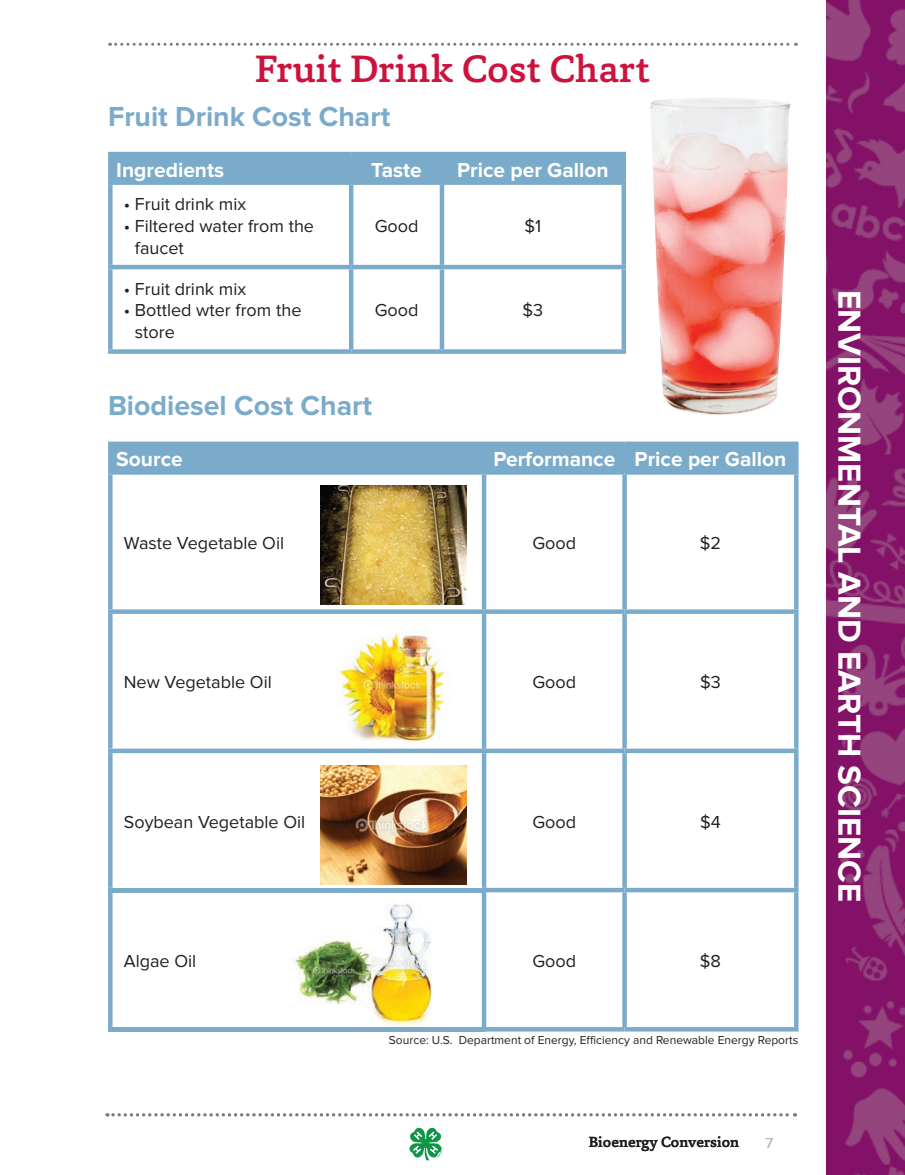
<style>
.page{position:relative;width:905px;height:1175px;background:#fff}
.page>*{position:absolute;margin:0;border:0;box-sizing:border-box;transform-origin:0 0}
.t1{font:500 39px "Capita";color:#cd123d}
.t2{font:700 33px "Proxima Nova";color:#fff}
.t3{font:700 28.5px "Proxima Nova";color:#7babca}
.t4{font:700 21px "Proxima Nova";color:#fff}
.t5{font:18px/21.6px "Proxima Nova";color:#231f20}
.t6{font:500 15px "Capita";color:#231f20}
.t7{font:15px "Proxima Nova";color:#bbbaba}
.t8{font:12px "Proxima Nova";color:#231f20}
</style>
<div class="page">
<svg style="left:107px;top:1113px;width:688px;height:3px"></svg>
<svg style="left:409px;top:1127px;width:33px;height:34px"></svg>
<img style="left:826px;top:0;width:78px;height:1174px">
<svg style="left:110px;top:43px;width:686px;height:3px"></svg>
<div style="left:112px;top:156px;width:509px;height:24px;background:#7babca"></div>
<hr style="left:108px;top:265px;width:243px;height:4px;background:#7babca">
<hr style="left:351px;top:265px;width:91px;height:4px;background:#7babca">
<hr style="left:442px;top:265px;width:184px;height:4px;background:#7babca">
<hr style="left:108px;top:152px;width:243px;height:4px;background:#7babca">
<hr style="left:108px;top:156px;width:4px;height:24px;background:#7babca">
<hr style="left:351px;top:152px;width:91px;height:4px;background:#7babca">
<hr style="left:349px;top:156px;width:4px;height:24px;background:#7babca">
<hr style="left:442px;top:152px;width:184px;height:4px;background:#7babca">
<div style="left:439px;top:156px;width:5px;height:24px;background:#7babca"></div>
<div style="left:621px;top:156px;width:5px;height:24px;background:#7babca"></div>
<div style="left:108px;top:180px;width:243px;height:5px;background:#7babca"></div>
<div style="left:351px;top:180px;width:91px;height:5px;background:#7babca"></div>
<div style="left:442px;top:180px;width:184px;height:5px;background:#7babca"></div>
<hr style="left:108px;top:185px;width:4px;height:80px;background:#7babca">
<hr style="left:349px;top:185px;width:4px;height:80px;background:#7babca">
<div style="left:439px;top:185px;width:5px;height:80px;background:#7babca"></div>
<div style="left:621px;top:185px;width:5px;height:80px;background:#7babca"></div>
<hr style="left:108px;top:269px;width:4px;height:80px;background:#7babca">
<hr style="left:349px;top:269px;width:4px;height:80px;background:#7babca">
<div style="left:439px;top:269px;width:5px;height:80px;background:#7babca"></div>
<div style="left:621px;top:269px;width:5px;height:80px;background:#7babca"></div>
<div style="left:108px;top:349px;width:243px;height:5px;background:#7babca"></div>
<div style="left:351px;top:349px;width:91px;height:5px;background:#7babca"></div>
<div style="left:442px;top:349px;width:184px;height:5px;background:#7babca"></div>
<div style="left:112px;top:446px;width:682px;height:24px;background:#7babca"></div>
<div style="left:108px;top:609px;width:376px;height:5px;background:#7babca"></div>
<div style="left:484px;top:609px;width:140px;height:5px;background:#7babca"></div>
<div style="left:624px;top:609px;width:174px;height:5px;background:#7babca"></div>
<div style="left:108px;top:441px;width:376px;height:5px;background:#7babca"></div>
<hr style="left:108px;top:446px;width:4px;height:24px;background:#7babca">
<div style="left:484px;top:441px;width:140px;height:5px;background:#7babca"></div>
<hr style="left:482px;top:446px;width:4px;height:24px;background:#7babca">
<div style="left:624px;top:441px;width:174px;height:5px;background:#7babca"></div>
<hr style="left:622px;top:446px;width:4px;height:24px;background:#7babca">
<hr style="left:794px;top:446px;width:4px;height:24px;background:#7babca">
<hr style="left:108px;top:470px;width:376px;height:4px;background:#7babca">
<hr style="left:484px;top:470px;width:140px;height:4px;background:#7babca">
<hr style="left:624px;top:470px;width:174px;height:4px;background:#7babca">
<hr style="left:108px;top:474px;width:4px;height:135px;background:#7babca">
<hr style="left:482px;top:474px;width:4px;height:135px;background:#7babca">
<svg style="left:622px;top:474px;width:4px;height:135px"></svg>
<hr style="left:794px;top:474px;width:4px;height:135px;background:#7babca">
<hr style="left:108px;top:614px;width:4px;height:134px;background:#7babca">
<hr style="left:482px;top:614px;width:4px;height:134px;background:#7babca">
<svg style="left:622px;top:614px;width:4px;height:134px"></svg>
<hr style="left:794px;top:614px;width:4px;height:134px;background:#7babca">
<div style="left:108px;top:748px;width:376px;height:5px;background:#7babca"></div>
<hr style="left:108px;top:753px;width:4px;height:134px;background:#7babca">
<div style="left:484px;top:748px;width:140px;height:5px;background:#7babca"></div>
<hr style="left:482px;top:753px;width:4px;height:134px;background:#7babca">
<div style="left:624px;top:748px;width:174px;height:5px;background:#7babca"></div>
<svg style="left:622px;top:753px;width:4px;height:134px"></svg>
<hr style="left:794px;top:753px;width:4px;height:134px;background:#7babca">
<div style="left:108px;top:887px;width:376px;height:5px;background:#7babca"></div>
<hr style="left:108px;top:892px;width:4px;height:135px;background:#7babca">
<div style="left:484px;top:887px;width:140px;height:5px;background:#7babca"></div>
<hr style="left:482px;top:892px;width:4px;height:135px;background:#7babca">
<div style="left:624px;top:887px;width:174px;height:5px;background:#7babca"></div>
<svg style="left:622px;top:892px;width:4px;height:135px"></svg>
<hr style="left:794px;top:892px;width:4px;height:135px;background:#7babca">
<hr style="left:108px;top:1027px;width:376px;height:4px;background:#7babca">
<hr style="left:484px;top:1027px;width:140px;height:4px;background:#7babca">
<hr style="left:624px;top:1027px;width:174px;height:4px;background:#7babca">
<img style="left:320px;top:486px;width:146px;height:119px">
<img style="left:320px;top:765px;width:146px;height:119px">
<img style="left:338px;top:625px;width:107px;height:117px">
<img style="left:351px;top:892px;width:96px;height:140px">
<img style="left:351px;top:1027px;width:96px;height:4px">
<img style="left:650px;top:98px;width:141px;height:317px">
<img style="left:293px;top:935px;width:94px;height:70px">
<h1 class="t1" style="left:255px;top:43px;width:396px">Fruit Drink Cost Chart</h1>
<h3 class="t3" style="left:108px;top:100px;width:284px">Fruit Drink Cost Chart</h3>
<p class="t4" style="left:116px;top:157px;width:109px">Ingredients</p>
<p class="t4" style="left:371px;top:157px;width:52px">Taste</p>
<p class="t4" style="left:457px;top:157px;width:153px">Price per Gallon</p>
<p class="t5" style="left:124px;top:194px;width:124px">• Fruit drink mix</p>
<p class="t5" style="left:135px;top:215px;width:181px;text-indent:-11px">• Filtered water from the faucet</p>
<p class="t5" style="left:374px;top:215px;width:45px">Good</p>
<p class="t5" style="left:524px;top:215px;width:18px">$1</p>
<p class="t5" style="left:124px;top:278px;width:124px">• Fruit drink mix</p>
<p class="t5" style="left:135px;top:300px;width:168px;text-indent:-11px">• Bottled wter from the store</p>
<p class="t5" style="left:374px;top:300px;width:45px">Good</p>
<p class="t5" style="left:522px;top:300px;width:22px">$3</p>
<h3 class="t3" style="left:108px;top:389px;width:265px">Biodiesel Cost Chart</h3>
<p class="t4" style="left:116px;top:447px;width:68px">Source</p>
<p class="t4" style="left:493px;top:447px;width:294px">Performance Price per Gallon</p>
<p class="t5" style="left:124px;top:532px;width:162px">Waste Vegetable Oil</p>
<p class="t5" style="left:532px;top:532px;width:45px">Good</p>
<p class="t5" style="left:699px;top:532px;width:23px">$2</p>
<p class="t5" style="left:124px;top:672px;width:149px">New Vegetable Oil</p>
<p class="t5" style="left:532px;top:672px;width:45px">Good</p>
<p class="t5" style="left:700px;top:672px;width:22px">$3</p>
<p class="t5" style="left:124px;top:811px;width:183px">Soybean Vegetable Oil</p>
<p class="t5" style="left:532px;top:811px;width:45px">Good</p>
<p class="t5" style="left:700px;top:811px;width:22px">$4</p>
<p class="t5" style="left:124px;top:950px;width:74px">Algae Oil</p>
<p class="t5" style="left:532px;top:950px;width:45px">Good</p>
<p class="t5" style="left:699px;top:950px;width:23px">$8</p>
<p class="t8" style="left:389px;top:1033px;width:411px">Source: U.S. Department of Energy, Efficiency and Renewable Energy Reports</p>
<p class="t6" style="left:588px;top:1132px;width:152px">Bioenergy Conversion</p>
<p class="t7" style="left:765px;top:1134px;width:9px">7</p>
<h2 class="t2" style="left:868px;top:290px;width:614px;rotate:90deg">ENVIRONMENTAL AND EARTH SCIENCE</h2>
</div>
